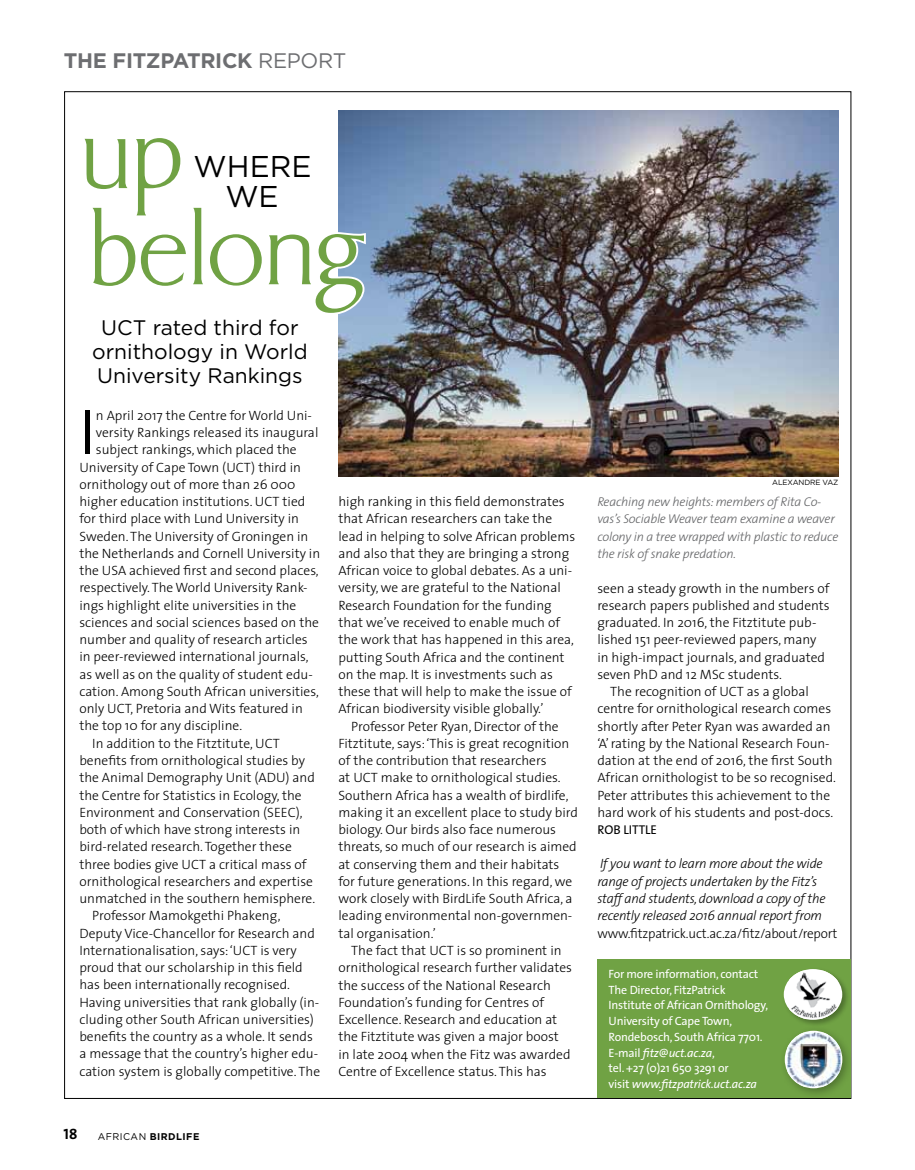
<style>
.page{position:relative;width:915px;height:1170px;background:#fff}
.page>*{position:absolute;margin:0;border:0;box-sizing:border-box;transform-origin:0 0}
.t1{font:200 105.9px "Dragon";color:#70a244}
.t2{font:300 64.65px "The Sans";color:#000}
.t3{font:30px/29.7px "Gotham";color:#000;text-align:center}
.t4{font:21px/24px "Gotham";color:#000;text-align:center}
.t5{font:700 21px "Gotham";letter-spacing:-.015em;color:#6d6e71}
.t6{font:15px "The Sans Bold Caps";color:#000}
.t7{font:300 13.5px/17.2px "The Sans";color:#000}
.t8{font:italic 300 13.5px/17.2px "The Sans";letter-spacing:-.015em;color:#000}
.t9{font:italic 300 12.75px/17.2px "The Sans";letter-spacing:-.015em;color:#636466}
.t10{font:12.75px "The Sans";color:#000}
.t11{font:12px/15.8px "The Sans";letter-spacing:-.015em;color:#fff}
.t12{font:700 9.75px "Gotham";letter-spacing:.05em;color:#000}
.t13{font:7.5px "Gotham";letter-spacing:-.015em;color:#000}
.s1{font-weight:400}
.s2{font-style:italic}
</style>
<div class="page">
<img style="left:338px;top:111px;width:500px;height:365px">
<div style="left:597px;top:959px;width:253px;height:139px;background:#70a244"></div>
<div style="left:781px;top:967px;width:68px;height:60px;background:#000;opacity:.3"></div>
<svg style="left:783px;top:968px;width:59px;height:51px"></svg>
<img style="left:789px;top:970px;width:48px;height:49px">
<div style="left:779px;top:1025px;width:74px;height:74px;background:#000;opacity:.3"></div>
<svg style="left:784px;top:1030px;width:58px;height:58px"></svg>
<img style="left:787px;top:1032px;width:53px;height:54px">
<svg style="left:338px;top:202px;width:29px;height:114px"></svg>
<h3 class="t5" style="left:64px;top:46px;width:284px">THE FITZPATRICK <span class="s1">report</span></h3>
<h1 class="t1" style="left:80px;top:100px;width:104px">up</h1>
<h3 class="t3" style="left:193px;top:151px;width:119px">where we</h3>
<h1 class="t1" style="left:88px;top:196px;width:277px">belong</h1>
<h3 class="t4" style="left:92px;top:315px;width:217px">UCT rated third for ornithology in World<br>University Rankings</h3>
<h2 class="t2" style="left:79px;top:379px;width:18px">I</h2>
<p class="t7" style="left:96px;top:406px;width:217px">n April 2017 the Centre for World Uni-</p>
<p class="t7" style="left:96px;top:423px;width:224px">versity Rankings released its inaugural</p>
<p class="t7" style="left:96px;top:440px;width:202px">subject rankings, which placed the</p>
<p class="t7" style="left:79px;top:458px;width:223px">University of Cape Town (UCT) third in</p>
<p class="t7" style="left:79px;top:475px;width:217px">ornithology out of more than 26 000</p>
<p class="t7" style="left:79px;top:492px;width:227px">higher education institutions. UCT tied</p>
<p class="t7" style="left:79px;top:509px;width:221px">for third place with Lund University in</p>
<p class="t7" style="left:79px;top:527px;width:230px">Sweden. The University of Groningen in</p>
<p class="t7" style="left:79px;top:544px;width:242px">the Netherlands and Cornell University in</p>
<p class="t7" style="left:79px;top:561px;width:241px">the USA achieved first and second places,</p>
<p class="t7" style="left:79px;top:578px;width:230px">respectively. The World University Rank-</p>
<p class="t7" style="left:79px;top:596px;width:218px">ings highlight elite universities in the</p>
<p class="t7" style="left:79px;top:613px;width:241px">sciences and social sciences based on the</p>
<p class="t7" style="left:79px;top:630px;width:230px">number and quality of research articles</p>
<p class="t7" style="left:79px;top:647px;width:230px">in peer-reviewed international journals,</p>
<p class="t7" style="left:79px;top:665px;width:235px">as well as on the quality of student edu-</p>
<p class="t7" style="left:79px;top:682px;width:241px">cation. Among South African universities,</p>
<p class="t7" style="left:79px;top:699px;width:225px">only UCT, Pretoria and Wits featured in</p>
<p class="t7" style="left:79px;top:716px;width:164px">the top 10 for any discipline.</p>
<p class="t7" style="left:92px;top:734px;width:189px">In addition to the Fitztitute, UCT</p>
<p class="t7" style="left:79px;top:751px;width:227px">benefits from ornithological studies by</p>
<p class="t7" style="left:79px;top:768px;width:237px">the Animal Demography Unit (ADU) and</p>
<p class="t7" style="left:79px;top:785px;width:224px">the Centre for Statistics in Ecology, the</p>
<p class="t7" style="left:79px;top:803px;width:225px">Environment and Conservation (SEEC),</p>
<p class="t7" style="left:79px;top:820px;width:222px">both of which have strong interests in</p>
<p class="t7" style="left:79px;top:837px;width:214px">bird-related research. Together these</p>
<p class="t7" style="left:79px;top:854px;width:228px">three bodies give UCT a critical mass of</p>
<p class="t7" style="left:79px;top:872px;width:235px">ornithological researchers and expertise</p>
<p class="t7" style="left:79px;top:889px;width:237px">unmatched in the southern hemisphere.</p>
<p class="t7" style="left:92px;top:906px;width:190px">Professor Mamokgethi Phakeng,</p>
<p class="t7" style="left:79px;top:923px;width:237px">Deputy Vice-Chancellor for Research and</p>
<p class="t7" style="left:79px;top:941px;width:219px">Internationalisation, says: ‘UCT is very</p>
<p class="t7" style="left:79px;top:958px;width:225px">proud that our scholarship in this field</p>
<p class="t7" style="left:79px;top:975px;width:212px">has been internationally recognised.</p>
<p class="t7" style="left:79px;top:992px;width:241px">Having universities that rank globally (in-</p>
<p class="t7" style="left:79px;top:1010px;width:236px">cluding other South African universities)</p>
<p class="t7" style="left:79px;top:1027px;width:235px">benefits the country as a whole. It sends</p>
<p class="t7" style="left:79px;top:1044px;width:240px">a message that the country’s higher edu-</p>
<p class="t7" style="left:79px;top:1061px;width:242px">cation system is globally competitive. The</p>
<p class="t7" style="left:338px;top:492px;width:238px">high ranking in this field demonstrates that African researchers can take the lead in helping to solve African problems and also that they are bringing a strong African voice to global debates. As a uni&shy;versity, we are grateful to the National Research Foundation for the funding that we’ve received to enable much of the work that has happened in this area, putting South Africa and the continent on the map. It is investments such as these that will help to make the issue of African biodiversity visible globally.’</p>
<p class="t7" style="left:338px;top:716px;width:241px;text-indent:13px">Professor Peter Ryan, Director of the Fitztitute, says: ‘This is great recognition of the contribution that researchers<br>at UCT make to ornithological studies.<br>Southern Africa has a wealth of birdlife, making it an excellent place to study bird biology. Our birds also face numerous threats, so much of our research is aimed at conserving them and their habitats for future generations. In this regard, we work closely with BirdLife South Africa, a leading environmental non-governmen&shy;tal organisation.’</p>
<p class="t7" style="left:338px;top:941px;width:235px;text-indent:13px">The fact that UCT is so prominent in ornithological research further validates the success of the National Research Foundation’s funding for Centres of Excellence. Research and education at the Fitztitute was given a major boost in late 2004 when the Fitz was awarded Centre of Excellence status. This has</p>
<p class="t6" style="left:64px;top:1121px;width:15px">18</p>
<p class="t12" style="left:98px;top:1129px;width:103px"><span class="s1">african</span> BIRDLIFE</p>
<p class="t13" style="left:772px;top:477px;width:68px">Alexandre Vaz</p>
<p class="t9" style="left:597px;top:492px;width:242px">Reaching new heights: members of Rita Co&shy;vas’s Sociable Weaver team examine a weaver colony in a tree wrapped with plastic to reduce the risk of snake predation.</p>
<p class="t7" style="left:597px;top:579px;width:233px">seen a steady growth in the numbers of</p>
<p class="t7" style="left:597px;top:596px;width:233px">research papers published and students</p>
<p class="t7" style="left:597px;top:613px;width:220px">graduated. In 2016, the Fitztitute pub-</p>
<p class="t7" style="left:597px;top:630px;width:220px">lished 151 peer-reviewed papers, many</p>
<p class="t7" style="left:597px;top:648px;width:229px">in high-impact journals, and graduated</p>
<p class="t7" style="left:597px;top:665px;width:186px">seven PhD and 12 MSc students.</p>
<p class="t7" style="left:610px;top:682px;width:200px">The recognition of UCT as a global</p>
<p class="t7" style="left:597px;top:699px;width:235px">centre for ornithological research comes</p>
<p class="t7" style="left:597px;top:717px;width:235px">shortly after Peter Ryan was awarded an</p>
<p class="t7" style="left:597px;top:734px;width:234px">‘A’ rating by the National Research Foun-</p>
<p class="t7" style="left:597px;top:751px;width:236px">dation at the end of 2016, the first South</p>
<p class="t7" style="left:597px;top:768px;width:240px">African ornithologist to be so recognised.</p>
<p class="t7" style="left:597px;top:786px;width:234px">Peter attributes this achievement to the</p>
<p class="t7" style="left:597px;top:803px;width:237px">hard work of his students and post-docs.</p>
<p class="t10" style="left:597px;top:819px;width:61px">ROB LITTLE</p>
<p class="t8" style="left:597px;top:854px;width:230px">If you want to learn more about the wide range of projects undertaken by the Fitz’s staff and students, download a copy of the recently released 2016 annual report from</p>
<p class="t7" style="left:597px;top:923px;width:241px">www.fitzpatrick.uct.ac.za/fitz/about/report</p>
<p class="t11" style="left:608px;top:965px;width:161px">For more information, contact<br>The Director, FitzPatrick<br>Institute of African Ornithology,<br>University of Cape Town,<br>Rondebosch, South Africa 7701.<br>E-mail <span class="s2">fitz@uct.ac.za</span>,<br>tel. +27 (0)21 650 3291 or<br>visit <span class="s2">www.fitzpatrick.uct.ac.za</span></p>
</div>
